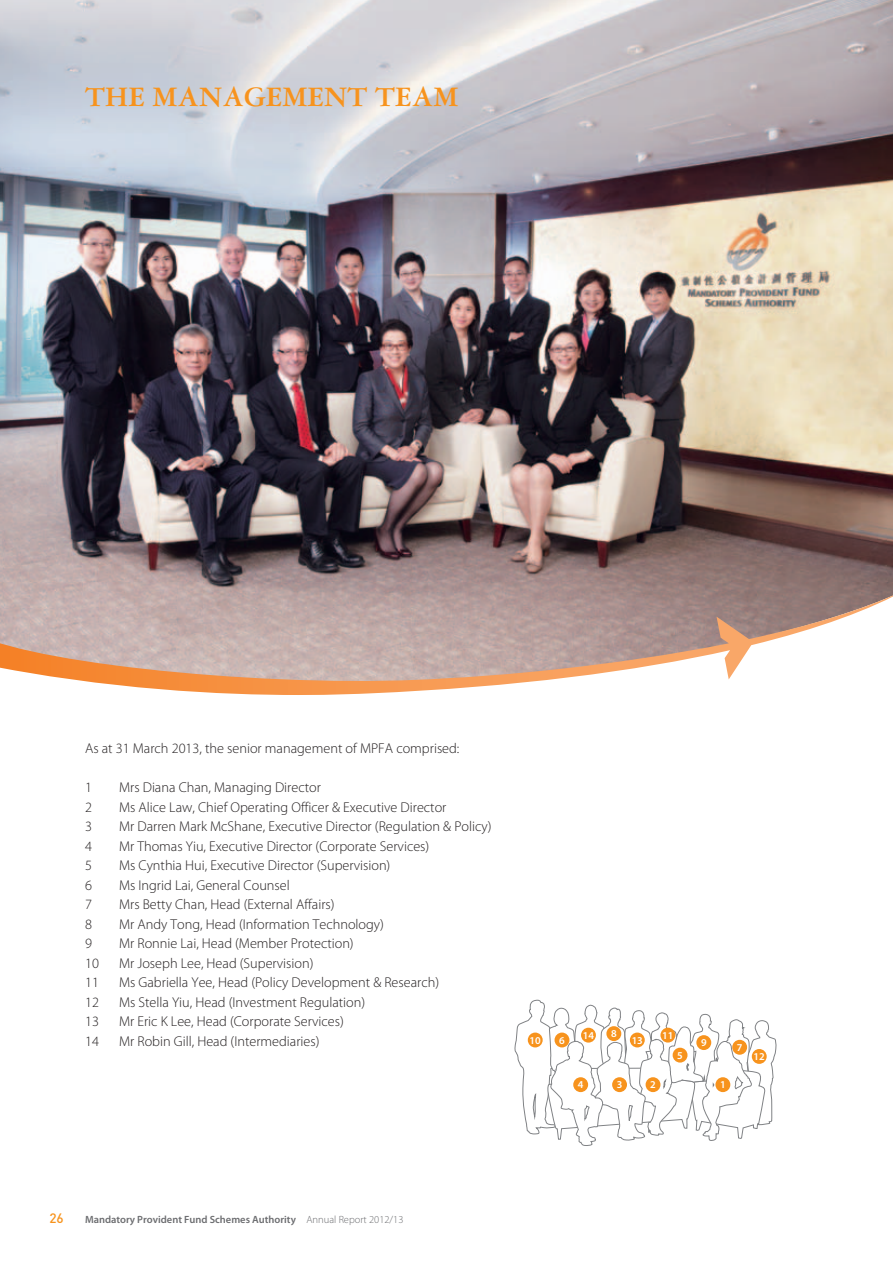
<style>
.page{position:relative;width:893px;height:1263px;background:#fff}
.page>*{position:absolute;margin:0;border:0;box-sizing:border-box;transform-origin:0 0}
.t1{font:700 30px "Garamond 3 LT Std";color:#f7931d}
.t2{font:300 14.25px "Myriad Pro";color:#231f20}
.t3{font:500 13.5px "DIN Pro";color:#f7931d}
.t4{font:600 10.5px "Myriad Pro";color:#6c6d70}
.t5{font:600 10.5px "Myriad Pro";color:#fff}
.s1{font-weight:300}
</style>
<div class="page">
<img style="left:0;top:0;width:893px;height:589px">
<svg style="left:0;top:589px;width:893px;height:106px"></svg>
<svg style="left:514px;top:999px;width:262px;height:147px"></svg>
<div style="left:573px;top:1077px;width:15px;height:15px;background:#f7931d;border-radius:50%"></div>
<div style="left:752px;top:1049px;width:15px;height:15px;background:#f7931d;border-radius:50%"></div>
<div style="left:732px;top:1040px;width:15px;height:15px;background:#f7931d;border-radius:50%"></div>
<div style="left:696px;top:1035px;width:15px;height:15px;background:#f7931d;border-radius:50%"></div>
<div style="left:660px;top:1028px;width:15px;height:14px;background:#f7931d;border-radius:50%"></div>
<div style="left:630px;top:1032px;width:15px;height:15px;background:#f7931d;border-radius:50%"></div>
<div style="left:606px;top:1026px;width:15px;height:15px;background:#f7931d;border-radius:50%"></div>
<div style="left:581px;top:1028px;width:15px;height:14px;background:#f7931d;border-radius:50%"></div>
<div style="left:554px;top:1032px;width:15px;height:15px;background:#f7931d;border-radius:50%"></div>
<div style="left:528px;top:1032px;width:15px;height:15px;background:#f7931d;border-radius:50%"></div>
<div style="left:673px;top:1048px;width:14px;height:14px;background:#f7931d;border-radius:50%"></div>
<h1 class="t1" style="left:85px;top:84px;width:375px">THE MANAGEMENT TEAM</h1>
<p class="t2" style="left:85px;top:743px;width:376px">As at 31 March 2013, the senior management of MPFA comprised:</p>
<p class="t2" style="left:85px;top:782px;width:8px">1</p>
<p class="t2" style="left:119px;top:782px;width:203px">Mrs Diana Chan, Managing Director</p>
<p class="t2" style="left:85px;top:801px;width:8px">2</p>
<p class="t2" style="left:119px;top:801px;width:329px">Ms Alice Law, Chief Operating Officer &amp; Executive Director</p>
<p class="t2" style="left:85px;top:821px;width:8px">3</p>
<p class="t2" style="left:119px;top:821px;width:374px">Mr Darren Mark McShane, Executive Director (Regulation &amp; Policy)</p>
<p class="t2" style="left:85px;top:840px;width:8px">4</p>
<p class="t2" style="left:119px;top:840px;width:312px">Mr Thomas Yiu, Executive Director (Corporate Services)</p>
<p class="t2" style="left:85px;top:860px;width:8px">5</p>
<p class="t2" style="left:119px;top:860px;width:273px">Ms Cynthia Hui, Executive Director (Supervision)</p>
<p class="t2" style="left:85px;top:879px;width:8px">6</p>
<p class="t2" style="left:119px;top:879px;width:172px">Ms Ingrid Lai, General Counsel</p>
<p class="t2" style="left:85px;top:899px;width:8px">7</p>
<p class="t2" style="left:119px;top:899px;width:217px">Mrs Betty Chan, Head (External Affairs)</p>
<p class="t2" style="left:85px;top:918px;width:8px">8</p>
<p class="t2" style="left:119px;top:918px;width:266px">Mr Andy Tong, Head (Information Technology)</p>
<p class="t2" style="left:85px;top:938px;width:8px">9</p>
<p class="t2" style="left:119px;top:938px;width:236px">Mr Ronnie Lai, Head (Member Protection)</p>
<p class="t2" style="left:85px;top:957px;width:15px">10</p>
<p class="t2" style="left:119px;top:957px;width:196px">Mr Joseph Lee, Head (Supervision)</p>
<p class="t2" style="left:85px;top:977px;width:15px">11</p>
<p class="t2" style="left:119px;top:977px;width:322px">Ms Gabriella Yee, Head (Policy Development &amp; Research)</p>
<p class="t2" style="left:85px;top:996px;width:15px">12</p>
<p class="t2" style="left:119px;top:996px;width:248px">Ms Stella Yiu, Head (Investment Regulation)</p>
<p class="t2" style="left:85px;top:1016px;width:15px">13</p>
<p class="t2" style="left:119px;top:1016px;width:226px">Mr Eric K Lee, Head (Corporate Services)</p>
<p class="t2" style="left:85px;top:1035px;width:15px">14</p>
<p class="t2" style="left:119px;top:1035px;width:202px">Mr Robin Gill, Head (Intermediaries)</p>
<p class="t5" style="left:530px;top:1036px;width:13px">10</p>
<p class="t5" style="left:559px;top:1036px;width:7px">6</p>
<p class="t5" style="left:583px;top:1031px;width:13px">14</p>
<p class="t5" style="left:611px;top:1030px;width:7px">8</p>
<p class="t5" style="left:632px;top:1036px;width:13px">13</p>
<p class="t5" style="left:662px;top:1031px;width:13px">11</p>
<p class="t5" style="left:677px;top:1051px;width:7px">5</p>
<p class="t5" style="left:701px;top:1039px;width:7px">9</p>
<p class="t5" style="left:578px;top:1081px;width:7px">4</p>
<p class="t5" style="left:617px;top:1081px;width:7px">3</p>
<p class="t5" style="left:650px;top:1081px;width:7px">2</p>
<p class="t5" style="left:720px;top:1081px;width:7px">1</p>
<p class="t5" style="left:737px;top:1043px;width:7px">7</p>
<p class="t5" style="left:754px;top:1053px;width:13px">12</p>
<p class="t3" style="left:49px;top:1213px;width:16px">26</p>
<p class="t4" style="left:85px;top:1215px;width:320px">Mandatory Provident Fund Schemes Authority <span class="s1">Annual Report 2012/13</span></p>
</div>
